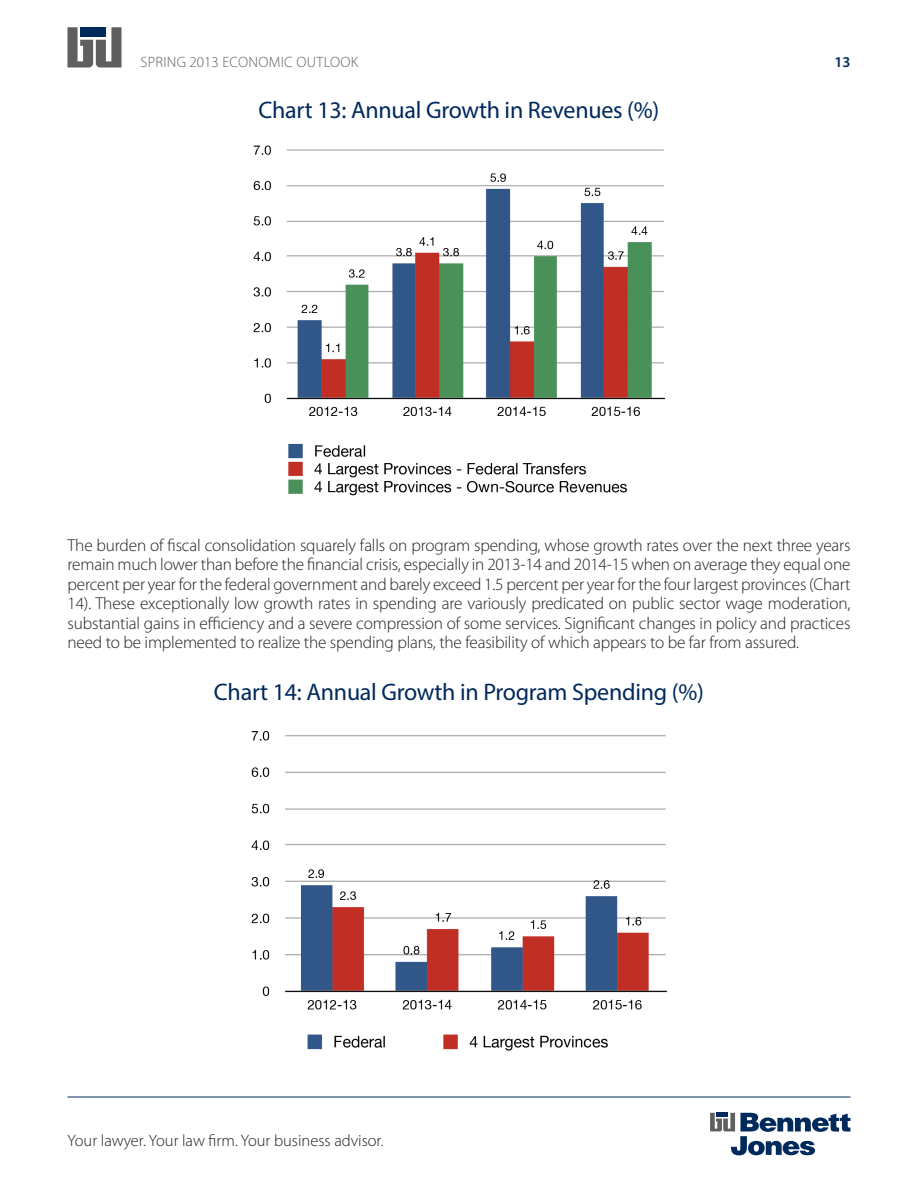
<style>
.page{position:relative;width:918px;height:1188px;background:#fff}
.page>*{position:absolute;margin:0;border:0;box-sizing:border-box;transform-origin:0 0}
.Body_text_-_Sub_Head{font:24px "Myriad Pro";letter-spacing:-.01em;color:#00295c}
.Body_text{font:300 17.25px/19.5px "Myriad Pro";letter-spacing:-.01em;color:#231f20;text-align:justify}
.t1{font:300 16.5px "Myriad Pro";color:#231f20}
.t2{font:300 15px "Myriad Pro";letter-spacing:.02em;color:#5f5f62}
.t3{font:600 15px "Myriad Pro";color:#00295c}
</style>
<div class="page">
<svg style="left:68px;top:27px;width:54px;height:40px"></svg>
<svg style="left:710px;top:1113px;width:140px;height:42px"></svg>
<hr style="left:68px;top:1097px;width:782px;height:1px;background:#00295c">
<img style="left:253px;top:145px;width:412px;height:351px">
<img style="left:251px;top:731px;width:416px;height:320px">
<p class="t2" style="left:141px;top:53px;width:219px">SPRING 2013 ECONOMIC OUTLOOK</p>
<p class="t3" style="left:834px;top:53px;width:18px">13</p>
<p class="Body_text_-_Sub_Head" style="left:259px;top:95px;width:402px">Chart 13: Annual Growth in Revenues (%)</p>
<p class="Body_text" style="left:68px;top:535px;width:785px">The burden of fiscal consolidation squarely falls on program spending, whose growth rates over the next three years remain much lower than before the financial crisis, especially in 2013-14 and 2014-15 when on average they equal one percent per year for the federal government and barely exceed 1.5 percent per year for the four largest provinces (Chart 14). These exceptionally low growth rates in spending are variously predicated on public sector wage moderation, substantial gains in efficiency and a severe compression of some services. Significant changes in policy and practices need to be implemented to realize the spending plans, the feasibility of which appears to be far from assured.</p>
<p class="Body_text_-_Sub_Head" style="left:214px;top:677px;width:492px">Chart 14: Annual Growth in Program Spending (%)</p>
<p class="t1" style="left:68px;top:1130px;width:318px">Your lawyer. Your law firm. Your business advisor.</p>
</div>
